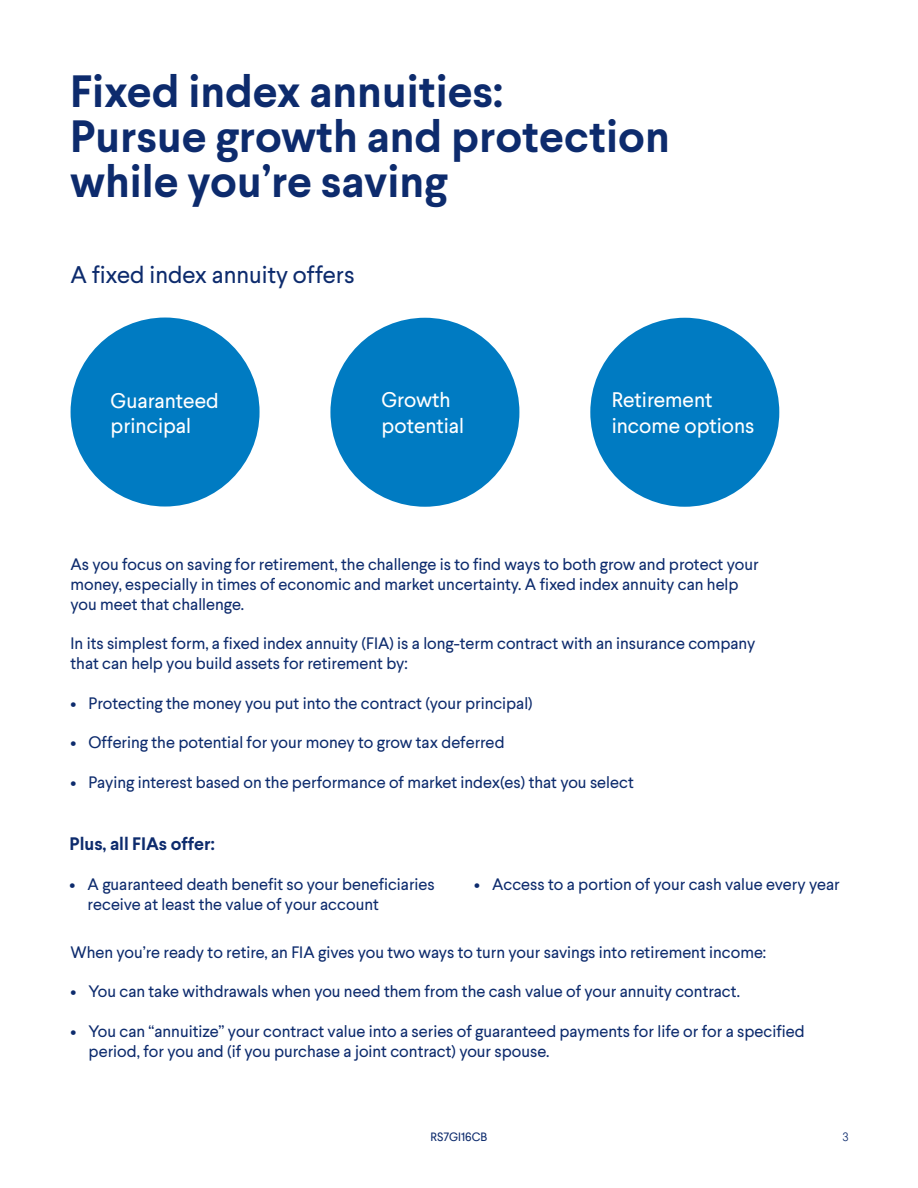
<style>
.page{position:relative;width:918px;height:1188px;background:#fff}
.page>*{position:absolute;margin:0;border:0;box-sizing:border-box;transform-origin:0 0}
.Headline{font:700 45px/45px "Larsseit";color:#0d2b6d}
.t1{font:24px "Larsseit";color:#0d2b6d}
.t2{font:21px "Larsseit";color:#fff}
.Body_Copy{font:700 18px "Larsseit";color:#0d2b6d}
.Body_Copy-2{font:16.5px/19.8px "Larsseit";color:#0d2b6d}
.t3{font:12px "Larsseit";color:#0d2b6d}
.t4{font:300 12px "Larsseit";color:#0d2b6d}
</style>
<div class="page">
<div style="left:71px;top:318px;width:189px;height:189px;background:#007bc2;border-radius:50%"></div>
<div style="left:330px;top:318px;width:189px;height:189px;background:#007bc2;border-radius:50%"></div>
<div style="left:590px;top:318px;width:189px;height:189px;background:#007bc2;border-radius:50%"></div>
<p class="Headline" style="left:70px;top:69px;width:601px">Fixed index annuities:<br>Pursue growth and protection</p>
<p class="Headline" style="left:70px;top:159px;width:379px">while you’re saving</p>
<p class="t1" style="left:71px;top:259px;width:286px">A fixed index annuity offers</p>
<p class="t2" style="left:111px;top:387px;width:110px">Guaranteed</p>
<p class="t2" style="left:111px;top:412px;width:82px">principal</p>
<p class="t2" style="left:382px;top:386px;width:70px">Growth</p>
<p class="t2" style="left:382px;top:412px;width:84px">potential</p>
<p class="t2" style="left:612px;top:386px;width:102px">Retirement</p>
<p class="t2" style="left:612px;top:412px;width:144px">income options</p>
<p class="Body_Copy-2" style="left:71px;top:554px;width:690px">As you focus on saving for retirement, the challenge is to find ways to both grow and protect your money, especially in times of economic and market uncertainty. A fixed index annuity can help you meet that challenge.</p>
<p class="Body_Copy-2" style="left:71px;top:633px;width:686px">In its simplest form, a fixed index annuity (FIA) is a long-term contract with an insurance company that can help you build assets for retirement by:</p>
<p class="Body_Copy-2" style="left:71px;top:693px;width:464px">• Protecting the money you put into the contract (your principal)</p>
<p class="Body_Copy-2" style="left:71px;top:732px;width:436px">• Offering the potential for your money to grow tax deferred</p>
<p class="Body_Copy-2" style="left:71px;top:772px;width:565px">• Paying interest based on the performance of market index(es) that you select</p>
<p class="Body_Copy" style="left:70px;top:832px;width:147px">Plus, all FIAs offer:</p>
<p class="Body_Copy-2" style="left:88px;top:874px;width:349px;text-indent:-18px">• A guaranteed death benefit so your beneficiaries receive at least the value of your account</p>
<p class="Body_Copy-2" style="left:474px;top:874px;width:367px">• Access to a portion of your cash value every year</p>
<p class="Body_Copy-2" style="left:71px;top:942px;width:697px">When you’re ready to retire, an FIA gives you two ways to turn your savings into retirement income:</p>
<p class="Body_Copy-2" style="left:71px;top:981px;width:671px">• You can take withdrawals when you need them from the cash value of your annuity contract.</p>
<p class="Body_Copy-2" style="left:89px;top:1021px;width:718px;text-indent:-18px">• You can “annuitize” your contract value into a series of guaranteed payments for life or for a specified period, for you and (if you purchase a joint contract) your spouse.</p>
<p class="t3" style="left:431px;top:1129px;width:58px">RS7GI16CB</p>
<p class="t4" style="left:843px;top:1129px;width:8px">3</p>
</div>
